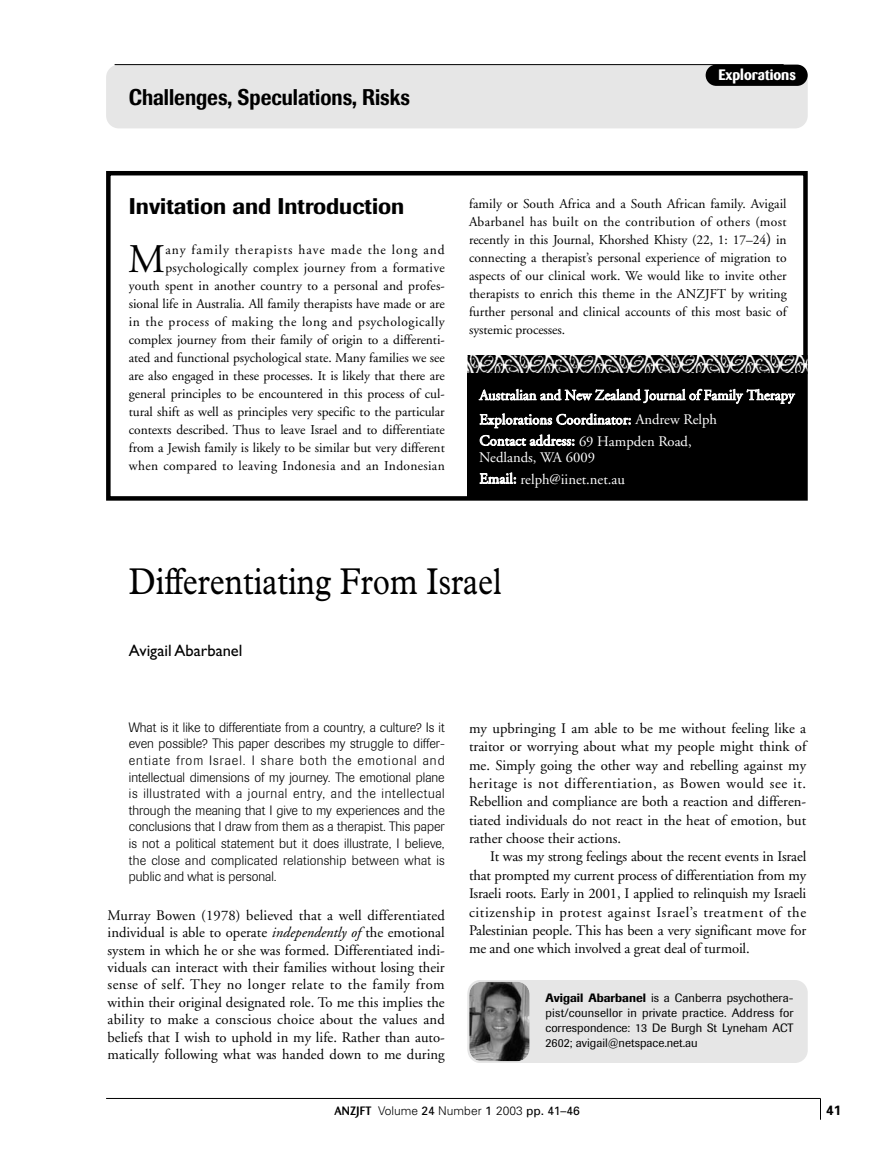
<style>
.page{position:relative;width:893px;height:1170px;background:#fff}
.page>*{position:absolute;margin:0;border:0;box-sizing:border-box;transform-origin:0 0}
.t1{font:40.65px "Adobe Garamond";color:#000}
.t2{font:37.5px "M Plantin";color:#000;scale:.85 1}
.t3{font:500 22.5px "Imago";color:#000;scale:.85 1}
.t4{font:500 22.5px "Imago";color:#000}
.t5{font:16.5px "Gill Sans";color:#000}
.t6{font:700 15px "Barmeno";color:#fff}
.t7{font:14.7px/18.5px "Adobe Garamond";color:#000;text-align:justify}
.t8{font:14.7px/24.5px "Adobe Garamond";color:#fff}
.t9{font:13.5px/18px "Adobe Garamond";letter-spacing:-.005em;color:#000;text-align:right}
.t10{font:300 13.5px/16.6px "Imago";letter-spacing:.015em;color:#000;text-align:justify}
.t11{font:700 13.5px "Univers";color:#000}
.t12{font:12px/15px "Imago";color:#000;text-align:justify}
.t13{font:300 12px "Univers";color:#000}
.s1{font-size:16.5px}
.s2{font-style:italic}
.s3{font-weight:500}
.s4{font-family:"Barmeno";font-weight:500}
.s5{font-weight:400}
</style>
<div class="page">
<div style="left:106px;top:65px;width:702px;height:63px;background:#e6e6e6;border-radius:13px"></div>
<hr style="left:106px;top:1098px;width:714px;height:1px;background:#000">
<svg style="left:820px;top:1098px;width:1px;height:21px"></svg>
<div style="left:706px;top:65px;width:102px;height:21px;background:#000;border-radius:11px"></div>
<hr style="left:115px;top:64px;width:669px;height:1px;background:#000">
<div style="left:468px;top:979px;width:340px;height:83px;background:#e6e6e6;border-radius:13px"></div>
<div style="left:106px;top:171px;width:702px;height:329px;border:4px solid #000"></div>
<img style="left:468px;top:355px;width:339px;height:19px">
<div style="left:468px;top:373px;width:338px;height:124px;background:#000"></div>
<svg style="left:468px;top:979px;width:63px;height:83px;background:#707070"></svg>
<h3 class="t3" style="left:129px;top:83px;width:332px">Challenges, Speculations, Risks</h3>
<p class="t6" style="left:718px;top:66px;width:79px">Explorations</p>
<h3 class="t4" style="left:129px;top:192px;width:277px">Invitation and Introduction</h3>
<h1 class="t1" style="left:128px;top:237px;width:39px">M</h1>
<p class="t9" style="left:129px;top:241px;width:318px">any family therapists have made the long and psychologically complex journey from a formative<br>youth spent in another country to a personal and profes&shy;sional life in Australia. All family therapists have made or are in the process of making the long and psychologically complex journey from their family of origin to a differenti&shy;ated and functional psychological state. Many families we see are also engaged in these processes. It is likely that there are general principles to be encountered in this process of cul&shy;tural shift as well as principles very specific to the particular contexts described. Thus to leave Israel and to differentiate from a Jewish family is likely to be similar but very different when compared to leaving Indonesia and an Indonesian</p>
<p class="t9" style="left:469px;top:195px;width:319px;text-align:justify">family or South Africa and a South African family. Avigail Abarbanel has built on the contribution of others (most recently in this Journal, Khorshed Khisty (22, 1: 17–24<span class="s1">)</span> in connecting a therapist’s personal experience of migration to aspects of our clinical work. We would like to invite other therapists to enrich this theme in the ANZJFT by writing further personal and clinical accounts of this most basic of systemic processes.</p>
<p class="t8" style="left:479px;top:383px;width:316px">Australian and New Zealand Journal of Family Therapy<br>Explorations Coordinator: Andrew Relph</p>
<p class="t8" style="left:479px;top:432px;width:214px;line-height:17.1px">Contact address: 69 Hampden Road,<br>Nedlands, WA 6009</p>
<p class="t8" style="left:479px;top:467px;width:147px">Email: relph@iinet.net.au</p>
<h2 class="t2" style="left:129px;top:560px;width:440px">Differentiating From Israel</h2>
<p class="t5" style="left:129px;top:640px;width:115px">Avigail Abarbanel</p>
<p class="t10" style="left:129px;top:719px;width:317px">What is it like to differentiate from a country, a culture? Is it even possible? This paper describes my struggle to differ&shy;entiate from Israel. I share both the emotional and intellectual dimensions of my journey. The emotional plane is illustrated with a journal entry, and the intellectual through the meaning that I give to my experiences and the conclusions that I draw from them as a therapist. This paper is not a political statement but it does illustrate, I believe, the close and complicated relationship between what is public and what is personal.</p>
<p class="t7" style="left:108px;top:906px;width:339px;line-height:17.4px">Murray Bowen (1978) believed that a well differentiated individual is able to operate <span class="s2">independently of</span> the emotional system in which he or she was formed. Differentiated indi&shy;viduals can interact with their families without losing their sense of self. They no longer relate to the family from within their original designated role. To me this implies the ability to make a conscious choice about the values and beliefs that I wish to uphold in my life. Rather than auto&shy;matically following what was handed down to me during</p>
<p class="t7" style="left:469px;top:719px;width:339px">my upbringing I am able to be me without feeling like a traitor or worrying about what my people might think of me. Simply going the other way and rebelling against my heritage is not differentiation, as Bowen would see it.<br>Rebellion and compliance are both a reaction and differen&shy;tiated individuals do not react in the heat of emotion, but rather choose their actions.</p>
<p class="t7" style="left:469px;top:847px;width:339px;text-indent:21px">It was my strong feelings about the recent events in Israel that prompted my current process of differentiation from my Israeli roots. Early in 2001, I applied to relinquish my Israeli citizenship in protest against Israel’s treatment of the Palestinian people. This has been a very significant move for me and one which involved a great deal of turmoil.</p>
<p class="t12" style="left:546px;top:990px;width:249px"><span class="s3">Avigail Abarbanel</span> is a Canberra psychothera&shy;pist/counsellor in private practice. Address for correspondence: 13 De Burgh St Lyneham ACT 2602; avigail@netspace.net.au</p>
<p class="t13" style="left:335px;top:1103px;width:247px"><span class="s4">ANZJFT</span> Volume <span class="s5">24</span> Number <span class="s5">1</span> 2003 <span class="s5">pp. 41–46</span></p>
<p class="t11" style="left:826px;top:1101px;width:17px">41</p>
</div>
